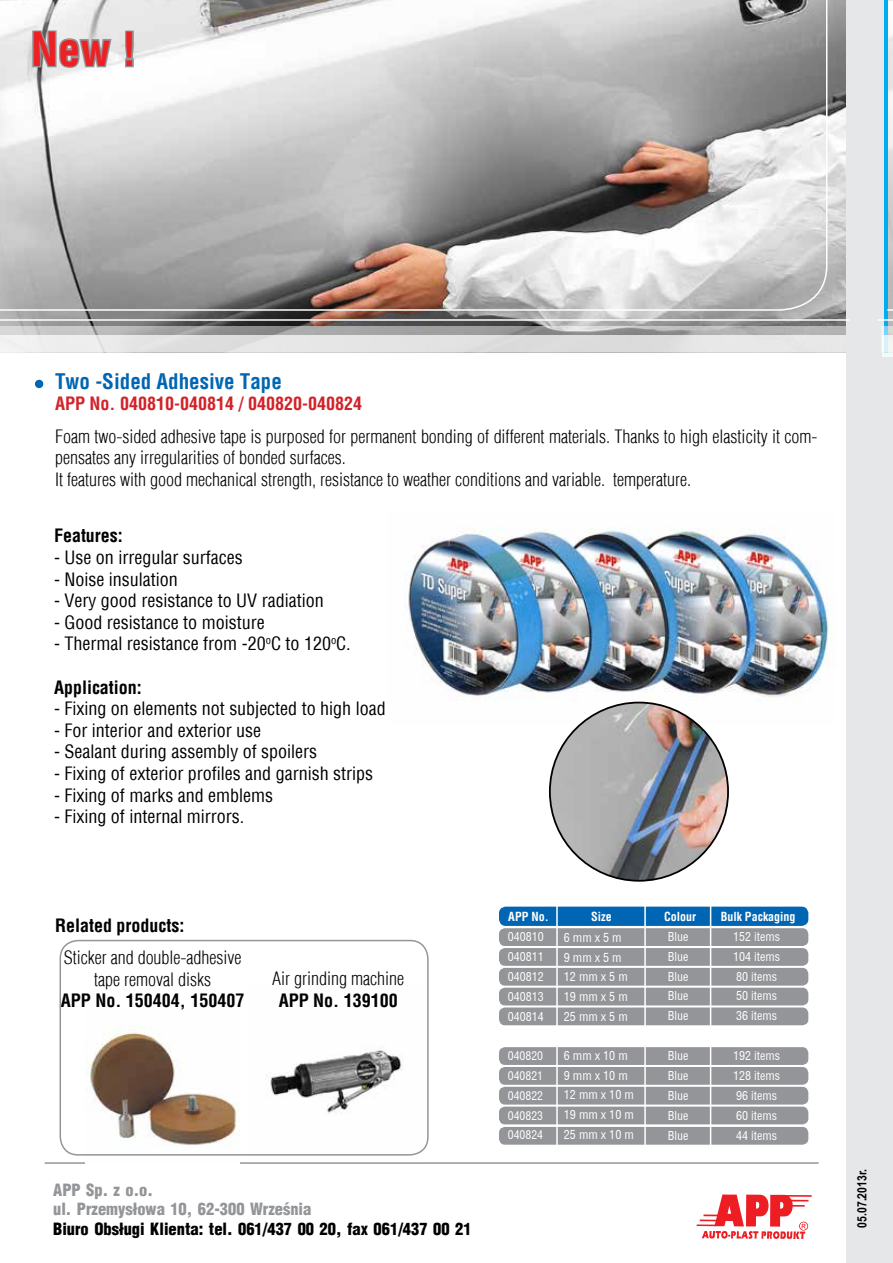
<style>
.page{position:relative;width:893px;height:1263px;background:#fff}
.page>*{position:absolute;margin:0;border:0;box-sizing:border-box;transform-origin:0 0}
.t1{font:700 45px "Switzerland Condensed";color:#ed2124}
.t2{font:700 condensed 21px "Switzerland";color:#0066b3}
.t3{font:18px "Switzerland Condensed";color:#000}
.t4{font:300 18px/21.6px "Switzerland Cond";color:#000}
.t5{font:700 condensed 18px "Switzerland";color:#000}
.t6{font:700 condensed 18px "Switzerland";color:#d2232a}
.t7{font:900 16.5px "Switzerland Cond";color:#000}
.t8{font:900 16.5px/19.8px "Switzerland Cond";color:#939598}
.t9{font:700 12.75px "Arial Narrow";color:#000}
.t10{font:12.15px/19.6px "P Lswiss Cond";letter-spacing:.25em;color:#fff}
.t11{font:12px/20px "P Lswiss Cond";color:#fff;text-align:justify}
.t12{font:700 12px "Switzerland Condensed";color:#fff}
.t13{font:11.7px/19.8px "P Lswiss Cond";color:#fff;text-align:justify}
</style>
<div class="page">
<img style="left:0;top:0;width:846px;height:352px">
<div style="left:846px;top:0;width:47px;height:1263px;background:#e6e7e8"></div>
<div style="left:35px;top:380px;width:8px;height:8px;background:#0066b3;border-radius:50%"></div>
<svg style="left:0;top:327px;width:845px;height:8px;background:#a8a8a8"></svg>
<svg style="left:0;top:335px;width:845px;height:18px;background:#e2e2e2"></svg>
<svg style="left:0;top:0;width:828px;height:311px"></svg>
<hr style="left:0;top:319px;width:849px;height:2px;background:#fff">
<hr style="left:45px;top:1162px;width:774px;height:2px;background:#939598">
<svg style="left:31px;top:20px;width:82px;height:70px"></svg>
<svg style="left:123px;top:29px;width:12px;height:40px"></svg>
<hr style="left:784px;top:1195px;width:28px;height:2px;background:#ed1d24">
<svg style="left:697px;top:1194px;width:111px;height:45px"></svg>
<div style="left:500px;top:907px;width:308px;height:18px;background:#0066b3;border-radius:6px"></div>
<div style="left:499px;top:907px;width:309px;height:19px;border:2px solid #0066b3;border-radius:6px"></div>
<div style="left:499px;top:928px;width:309px;height:18px;background:#939598;border-radius:6px"></div>
<div style="left:499px;top:948px;width:309px;height:18px;background:#939598;border-radius:6px"></div>
<div style="left:499px;top:968px;width:309px;height:18px;background:#939598;border-radius:6px"></div>
<div style="left:499px;top:988px;width:309px;height:17px;background:#939598;border-radius:6px"></div>
<div style="left:499px;top:1007px;width:309px;height:18px;background:#939598;border-radius:6px"></div>
<div style="left:499px;top:1127px;width:309px;height:18px;background:#939598;border-radius:6px"></div>
<div style="left:499px;top:1047px;width:309px;height:18px;background:#939598;border-radius:6px"></div>
<div style="left:499px;top:1067px;width:309px;height:18px;background:#939598;border-radius:6px"></div>
<div style="left:499px;top:1087px;width:309px;height:17px;background:#939598;border-radius:6px"></div>
<div style="left:499px;top:1106px;width:309px;height:18px;background:#939598;border-radius:6px"></div>
<hr style="left:556px;top:904px;width:2px;height:244px;background:#fff">
<hr style="left:644px;top:904px;width:2px;height:244px;background:#fff">
<hr style="left:710px;top:904px;width:1px;height:244px;background:#fff">
<img style="left:404px;top:527px;width:432px;height:197px">
<img style="left:550px;top:702px;width:178px;height:179px;border-radius:89px">
<img style="left:248px;top:1046px;width:176px;height:110px">
<img style="left:85px;top:1028px;width:155px;height:135px">
<div style="left:60px;top:940px;width:369px;height:215px;border:2px solid #939598;border-radius:18px"></div>
<div style="left:884px;top:0;width:9px;height:352px;background:#00aeef"></div>
<img style="left:888px;top:311px;width:5px;height:16px">
<svg style="left:881px;top:327px;width:12px;height:25px"></svg>
<svg style="left:882px;top:335px;width:11px;height:21px"></svg>
<svg style="left:887px;top:0;width:6px;height:311px"></svg>
<svg style="left:878px;top:319px;width:15px;height:2px"></svg>
<h1 class="t1" style="left:31px;top:23px;width:108px">New !</h1>
<p class="t2" style="left:55px;top:369px;width:228px">Two -Sided Adhesive Tape</p>
<p class="t6" style="left:55px;top:393px;width:308px">APP No. 040810-040814 / 040820-040824</p>
<p class="t4" style="left:55px;top:425px;width:764px">Foam two-sided adhesive tape is purposed for permanent bonding of different materials. Thanks to high elasticity it com&shy;pensates any irregularities of bonded surfaces.<br>It features with good mechanical strength, resistance to weather conditions and variable. temperature.</p>
<p class="t5" style="left:54px;top:525px;width:70px">Features:</p>
<p class="t3" style="left:54px;top:546px;width:190px">- Use on irregular surfaces</p>
<p class="t3" style="left:54px;top:568px;width:125px">- Noise insulation</p>
<p class="t3" style="left:54px;top:590px;width:271px">- Very good resistance to UV radiation</p>
<p class="t3" style="left:54px;top:611px;width:212px">- Good resistance to moisture</p>
<p class="t3" style="left:54px;top:633px;width:298px">- Thermal resistance from -20<sup>o</sup>C to 120<sup>o</sup>C.</p>
<p class="t5" style="left:54px;top:676px;width:89px">Application:</p>
<p class="t3" style="left:54px;top:698px;width:333px">- Fixing on elements not subjected to high load</p>
<p class="t3" style="left:54px;top:719px;width:209px">- For interior and exterior use</p>
<p class="t3" style="left:54px;top:741px;width:265px">- Sealant during assembly of spoilers</p>
<p class="t3" style="left:54px;top:762px;width:321px">- Fixing of exterior profiles and garnish strips</p>
<p class="t3" style="left:54px;top:784px;width:221px">- Fixing of marks and emblems</p>
<p class="t3" style="left:54px;top:806px;width:192px">- Fixing of internal mirrors.</p>
<p class="t5" style="left:55px;top:914px;width:131px">Related products:</p>
<p class="t4" style="left:64px;top:946px;width:179px;text-align:center">Sticker and double-adhesive tape removal disks</p>
<p class="t5" style="left:61px;top:990px;width:185px">APP No. 150404, 150407</p>
<p class="t4" style="left:272px;top:968px;width:133px">Air grinding machine</p>
<p class="t5" style="left:279px;top:989px;width:121px">APP No. 139100</p>
<p class="t8" style="left:53px;top:1179px;width:260px">APP Sp. z o.o.<br>ul. Przemysłowa 10, 62-300 Września</p>
<p class="t7" style="left:53px;top:1218px;width:420px">Biuro Obsługi Klienta: tel. 061/437 00 20, fax 061/437 00 21</p>
<p class="t12" style="left:508px;top:909px;width:42px">APP No.</p>
<p class="t11" style="left:508px;top:927px;width:37px">040810<br>040811<br>040812<br>040813<br>040814</p>
<p class="t13" style="left:508px;top:1046px;width:37px">040820<br>040821<br>040822<br>040823<br>040824</p>
<p class="t12" style="left:591px;top:909px;width:22px">Size</p>
<p class="t12" style="left:664px;top:909px;width:33px">Colour</p>
<p class="t11" style="left:668px;top:926px;width:22px">Blue Blue Blue Blue Blue</p>
<p class="t11" style="left:668px;top:1045px;width:22px">Blue Blue Blue Blue Blue</p>
<p class="t10" style="left:564px;top:927px;width:65px">6mmx5m<br>9mmx5m<br>12mmx5m<br>19mmx5m<br>25mmx5m</p>
<p class="t10" style="left:564px;top:1045px;width:71px">6mmx10m<br>9mmx10m<br>12mmx10m<br>19mmx10m<br>25mmx10m</p>
<p class="t12" style="left:721px;top:909px;width:76px">Bulk Packaging</p>
<p class="t11" style="left:733px;top:926px;width:48px;text-align:left">152 items<br>104 items<br>80 items<br>50 items<br>36 items</p>
<p class="t11" style="left:733px;top:1045px;width:48px;text-align:left">192 items<br>128 items<br>96 items<br>60 items<br>44 items</p>
<p class="t9" style="left:852px;top:1227px;width:60px;rotate:-90deg">05.07.2013r.</p>
</div>
